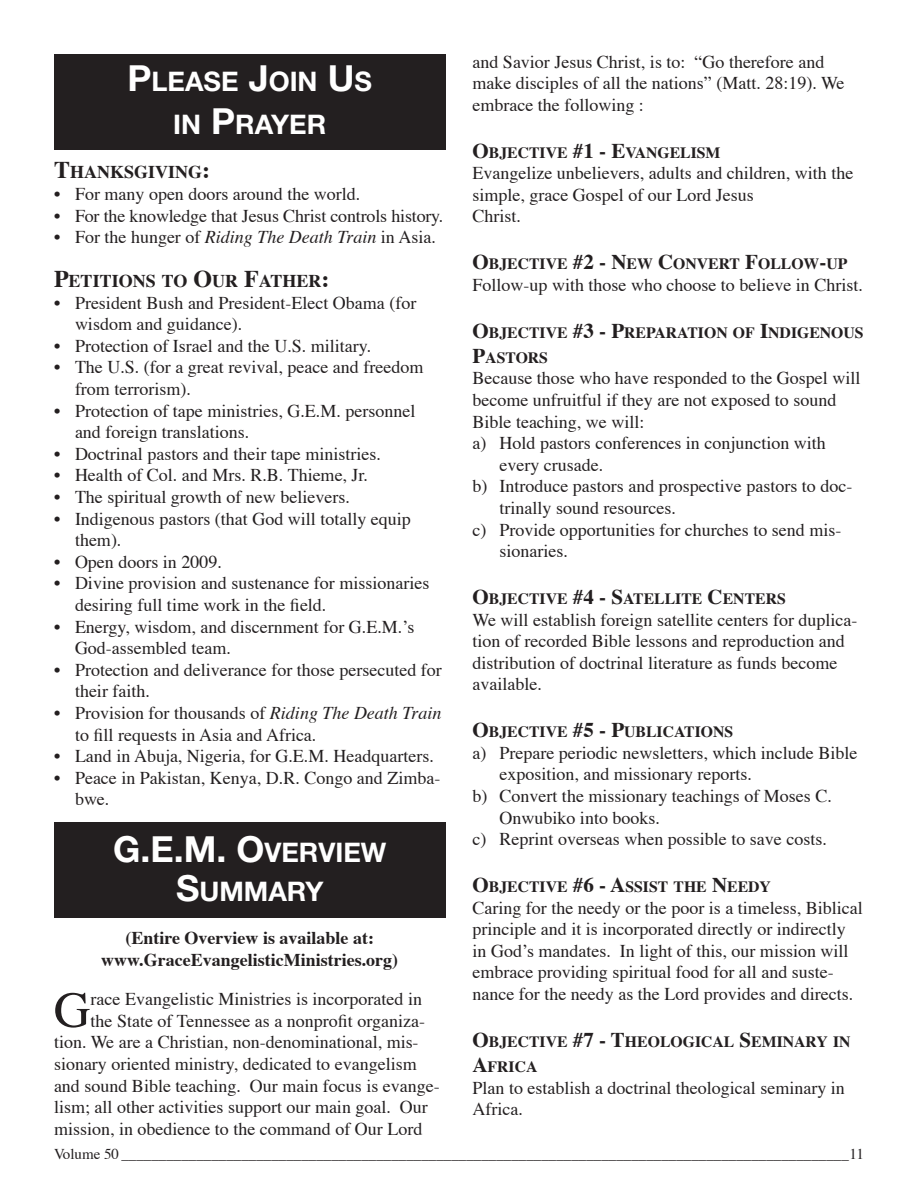
<style>
.page{position:relative;width:918px;height:1188px;background:#fff}
.page>*{position:absolute;margin:0;border:0;box-sizing:border-box;transform-origin:0 0}
.t1{font:50.55px "Times";color:#231f20}
.t2{font:700 36px "Helvetica Neue";color:#fff}
.t3{font:700 27px "Helvetica Neue";color:#fff}
.t4{font:18px/21.6px "Times";color:#231f20}
.t5{font:700 18px "Times";color:#231f20}
.t6{font:700 15.75px/25.2px "Times";color:#231f20}
.t7{font:15px "Times";color:#231f20}
.s1{font-size:36px}
.s2{font-size:24px}
.s3{font-style:italic}
.s4{font-size:27px}
.s5{font-size:21px}
</style>
<div class="page">
<div style="left:54px;top:822px;width:392px;height:96px;background:#231f20"></div>
<div style="left:54px;top:54px;width:392px;height:96px;background:#231f20"></div>
<p class="t3" style="left:128px;top:65px;width:246px"><span class="s1">P</span>LEASE <span class="s1">J</span>OIN <span class="s1">U</span>S</p>
<p class="t3" style="left:173px;top:108px;width:154px">IN <span class="s1">P</span>RAYER</p>
<p class="t5" style="left:54px;top:155px;width:158px"><span class="s2">T</span>HANKS GIVING<span class="s2">:</span></p>
<p class="t4" style="left:54px;top:182px;width:308px">• For many open doors around the world.</p>
<p class="t4" style="left:54px;top:203px;width:391px">• For the knowledge that Jesus Christ controls history.</p>
<p class="t4" style="left:54px;top:225px;width:383px">• For the hunger of <span class="s3">Riding The Death Train</span> in Asia.</p>
<p class="t5" style="left:54px;top:264px;width:277px"><span class="s2">P</span>ETITIONS TO <span class="s2">O</span>UR <span class="s2">F</span>ATHER<span class="s2">:</span></p>
<p class="t4" style="left:75px;top:290px;width:343px">President Bush and President-Elect Obama (for wisdom and guidance).</p>
<p class="t4" style="left:75px;top:333px;width:298px">Protection of Israel and the U.S. military.</p>
<p class="t4" style="left:75px;top:355px;width:350px">The U.S. (for a great revival, peace and freedom from terrorism).</p>
<p class="t4" style="left:75px;top:398px;width:342px">Protection of tape ministries, G.E.M. personnel and foreign translations.</p>
<p class="t4" style="left:75px;top:441px;width:307px">Doctrinal pastors and their tape ministries.</p>
<p class="t4" style="left:75px;top:463px;width:295px">Health of Col. and Mrs. R.B. Thieme, Jr.</p>
<p class="t4" style="left:75px;top:485px;width:276px">The spiritual growth of new believers.</p>
<p class="t4" style="left:75px;top:506px;width:337px">Indigenous pastors (that God will totally equip them).</p>
<p class="t4" style="left:75px;top:549px;width:148px">Open doors in 2009.</p>
<p class="t4" style="left:75px;top:571px;width:356px">Divine provision and sustenance for missionaries desiring full time work in the field.</p>
<p class="t4" style="left:75px;top:614px;width:341px">Energy, wisdom, and discernment for G.E.M.’s<br>God-assembled team.</p>
<p class="t4" style="left:75px;top:657px;width:368px">Protection and deliverance for those persecuted for their faith.</p>
<p class="t4" style="left:75px;top:701px;width:368px">Provision for thousands of <span class="s3">Riding The Death Train </span>to fill requests in Asia and Africa.</p>
<p class="t4" style="left:75px;top:744px;width:360px">Land in Abuja, Nigeria, for G.E.M. Headquarters.</p>
<p class="t4" style="left:75px;top:765px;width:367px">Peace in Pakistan, Kenya, D.R. Congo and Zimba&shy;bwe.</p>
<p class="t4" style="left:54px;top:290px;width:8px">•</p>
<p class="t4" style="left:54px;top:333px;width:8px">• •</p>
<p class="t4" style="left:54px;top:398px;width:8px">•</p>
<p class="t4" style="left:54px;top:441px;width:8px;text-align:justify">• • • •</p>
<p class="t4" style="left:54px;top:549px;width:8px">• •</p>
<p class="t4" style="left:54px;top:614px;width:8px">•</p>
<p class="t4" style="left:54px;top:657px;width:8px">•</p>
<p class="t4" style="left:54px;top:701px;width:8px">•</p>
<p class="t4" style="left:54px;top:744px;width:8px">• •</p>
<p class="t2" style="left:113px;top:827px;width:275px">G.E.M. O<span class="s4">VERVIEW</span></p>
<p class="t3" style="left:176px;top:875px;width:149px"><span class="s1">S</span>UMMARY</p>
<p class="t5" style="left:125px;top:921px;width:250px">(ENTIRE OVERVIEW IS AVAILABLE AT:</p>
<p class="t5" style="left:101px;top:942px;width:298px">WWW.GRACEEVANGELISTICMINISTRIES.ORG)</p>
<p class="t1" style="left:54px;top:963px;width:38px">G</p>
<p class="t4" style="left:91px;top:987px;width:333px">race Evangelistic Ministries is incorporated in</p>
<p class="t4" style="left:91px;top:1009px;width:336px">the State of Tennessee as a nonprofit organiza-</p>
<p class="t4" style="left:54px;top:1030px;width:366px">tion. We are a Christian, non-denominational, mis-</p>
<p class="t4" style="left:54px;top:1052px;width:364px">sionary oriented ministry, dedicated to evangelism</p>
<p class="t4" style="left:54px;top:1073px;width:387px">and sound Bible teaching. Our main focus is evange-</p>
<p class="t4" style="left:54px;top:1095px;width:375px">lism; all other activities support our main goal. Our</p>
<p class="t4" style="left:54px;top:1117px;width:370px">mission, in obedience to the command of Our Lord</p>
<p class="t4" style="left:472px;top:49px;width:374px">and Savior Jesus Christ, is to: “Go therefore and make disciples of all the nations” (Matt. 28:19). We embrace the following :</p>
<p class="t6" style="left:472px;top:138px;width:249px"><span class="s5">O</span>BJECTIVE <span class="s5">#1 - E</span>VANGELISM</p>
<p class="t4" style="left:472px;top:161px;width:382px">Evangelize unbelievers, adults and children, with the simple, grace Gospel of our Lord Jesus<br>Christ.</p>
<p class="t6" style="left:472px;top:250px;width:376px"><span class="s5">O</span>BJECTIVE <span class="s5">#2 - N</span>EW <span class="s5">C</span>ONVERT <span class="s5">F</span>OLLOW<span class="s5">-</span>UP</p>
<p class="t4" style="left:472px;top:272px;width:392px">Follow-up with those who choose to believe in Christ.</p>
<p class="t6" style="left:472px;top:318px;width:391px"><span class="s5">O</span>BJECTIVE <span class="s5">#3 - P</span>REPARATION OF <span class="s5">I</span>NDIGENOUS<br><span class="s5">P</span>ASTORS</p>
<p class="t4" style="left:472px;top:366px;width:389px">Because those who have responded to the Gospel will become unfruitful if they are not exposed to sound<br>Bible teaching, we will:</p>
<p class="t4" style="left:500px;top:431px;width:328px;text-indent:-27px">a) Hold pastors conferences in conjunction with every crusade.</p>
<p class="t4" style="left:500px;top:474px;width:354px;text-indent:-27px">b) Introduce pastors and prospective pastors to doc&shy;trinally sound resources.</p>
<p class="t4" style="left:500px;top:517px;width:343px;text-indent:-27px">c) Provide opportunities for churches to send mis&shy;sionaries.</p>
<p class="t6" style="left:472px;top:584px;width:314px"><span class="s5">O</span>BJECTIVE <span class="s5">#4 - S</span>ATELLITE <span class="s5">C</span>ENTERS</p>
<p class="t4" style="left:472px;top:607px;width:386px">We will establish foreign satellite centers for duplica&shy;tion of recorded Bible lessons and reproduction and distribution of doctrinal literature as funds become available.</p>
<p class="t6" style="left:472px;top:718px;width:261px"><span class="s5">O</span>BJECTIVE <span class="s5">#5 - P</span>UBLICATIONS</p>
<p class="t4" style="left:500px;top:740px;width:359px;text-indent:-27px">a) Prepare periodic newsletters, which include Bible exposition, and missionary reports.</p>
<p class="t4" style="left:500px;top:784px;width:334px;text-indent:-27px">b) Convert the missionary teachings of Moses C.<br>Onwubiko into books.</p>
<p class="t4" style="left:472px;top:827px;width:356px">c) Reprint overseas when possible to save costs.</p>
<p class="t6" style="left:472px;top:872px;width:300px"><span class="s5">O</span>BJECTIVE <span class="s5">#6 - A</span>SSIST THE <span class="s5">N</span>EEDY</p>
<p class="t4" style="left:472px;top:895px;width:392px">Caring for the needy or the poor is a timeless, Biblical principle and it is incorporated directly or indirectly in God’s mandates. In light of this, our mission will embrace providing spiritual food for all and suste&shy;nance for the needy as the Lord provides and directs.</p>
<p class="t6" style="left:472px;top:1027px;width:380px"><span class="s5">O</span>BJECTIVE <span class="s5">#7 - T</span>HEOLOGICAL <span class="s5">S</span>EMINARY IN<br><span class="s5">A</span>FRICA</p>
<p class="t4" style="left:472px;top:1075px;width:374px">Plan to establish a doctrinal theological seminary in<br>Africa.</p>
<p class="t7" style="left:54px;top:1140px;width:811px">Volume 50 _________________________________________________________________________________________________11</p>
</div>
